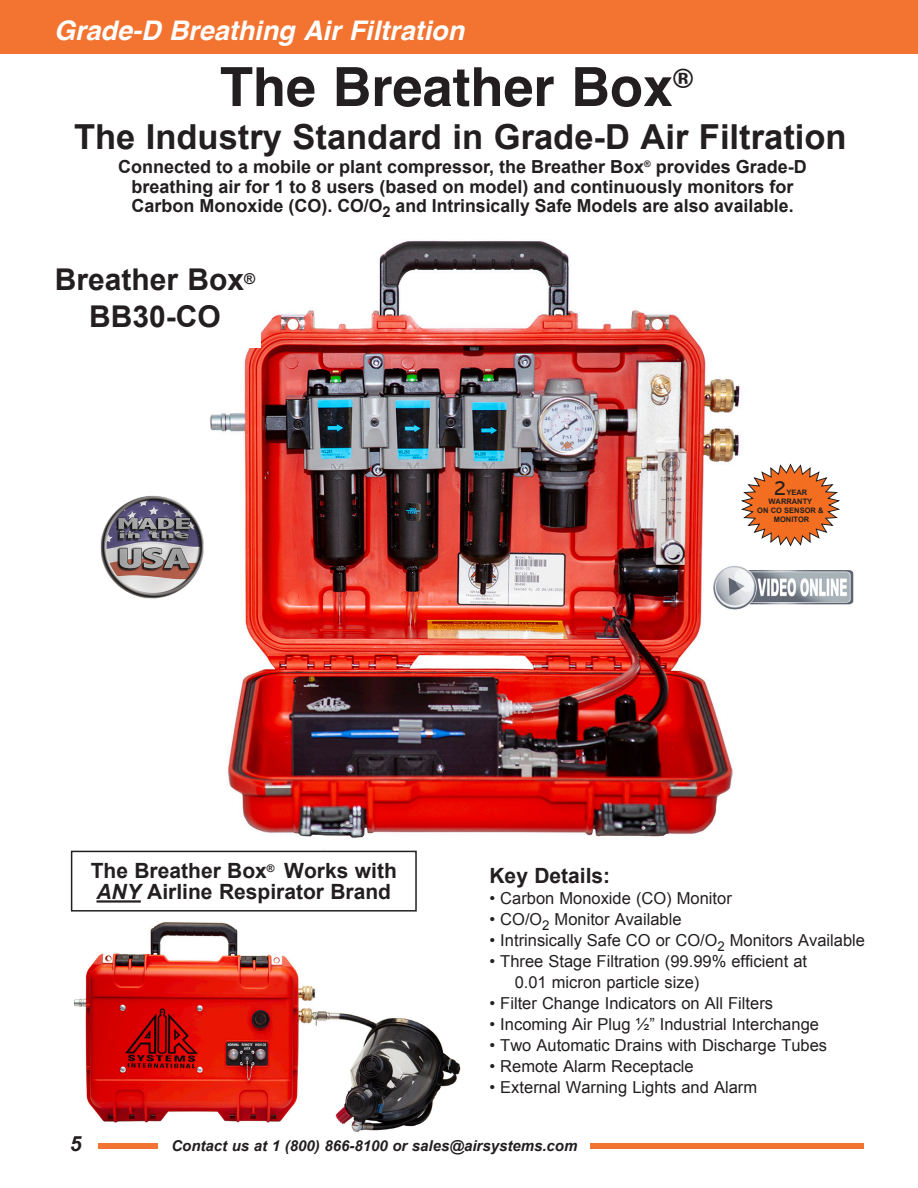
<style>
.page{position:relative;width:918px;height:1188px;background:#fff}
.page>*{position:absolute;margin:0;border:0;box-sizing:border-box;transform-origin:0 0}
.t1{font:700 54px "Helvetica";color:#231f20}
.t2{font:700 34.5px "Arial";color:#231f20}
.t3{font:700 30px "Arial";color:#231f20}
.t4{font:italic 700 27px "Helvetica";color:#fff}
.t5{font:700 21px "Arial";color:#231f20}
.t6{font:italic 700 21px "Arial";color:#231f20}
.t7{font:21px "Abadi MT Std";color:#231f20}
.t8{font:700 18px "Arial";color:#231f20}
.t9{font:16.5px "Arial";color:#231f20}
.t10{font:italic 700 15px "Arial";color:#231f20}
.t11{font:700 7.5px "Arial";color:#231f20}
.s1{font-style:italic}
</style>
<div class="page">
<img style="left:185px;top:240px;width:555px;height:611px">
<div style="left:58px;top:1143px;width:806px;height:6px;background:#f37331"></div>
<div style="left:159px;top:1134px;width:431px;height:24px;background:#fff"></div>
<div style="left:913px;top:0;width:5px;height:54px;background:#f37331"></div>
<div style="left:54px;top:1134px;width:43px;height:23px;background:#fff"></div>
<svg style="left:741px;top:463px;width:99px;height:84px"></svg>
<img style="left:100px;top:496px;width:104px;height:103px">
<div style="left:0;top:0;width:917px;height:54px;background:#f37331"></div>
<div style="left:49px;top:248px;width:212px;height:99px;background:#fff"></div>
<hr style="left:97px;top:900px;width:44px;height:3px;background:#231f20">
<div style="left:71px;top:851px;width:346px;height:61px;border:2px solid #231f20"></div>
<img style="left:706px;top:560px;width:148px;height:60px">
<img style="left:73px;top:922px;width:388px;height:210px">
<p class="t4" style="left:54px;top:8px;width:412px">Grade-D Breathing Air Filtration</p>
<p class="t1" style="left:220px;top:43px;width:475px">The Breather Box<sup>®</sup></p>
<p class="t2" style="left:74px;top:114px;width:774px">The Industry Standard in Grade-D Air Filtration</p>
<p class="t8" style="left:118px;top:155px;width:690px">Connected to a mobile or plant compressor, the Breather Box<sup>®</sup> provides Grade-D</p>
<p class="t8" style="left:131px;top:175px;width:664px">breathing air for 1 to 8 users (based on model) and continuously monitors for</p>
<p class="t8" style="left:131px;top:194px;width:664px">Carbon Monoxide (CO). CO/O<sub>2</sub> and Intrinsically Safe Models are also available.</p>
<p class="t3" style="left:55px;top:259px;width:202px">Breather Box<sup>®</sup></p>
<p class="t3" style="left:89px;top:297px;width:133px">BB30-CO</p>
<p class="t7" style="left:774px;top:476px;width:14px">2</p>
<p class="t11" style="left:786px;top:487px;width:22px">YEAR</p>
<p class="t11" style="left:769px;top:496px;width:45px">WARRANTY</p>
<p class="t11" style="left:757px;top:505px;width:68px">ON CO SENSOR &amp;</p>
<p class="t11" style="left:774px;top:514px;width:37px">MONITOR</p>
<p class="t5" style="left:91px;top:857px;width:308px">The Breather Box<sup>®</sup> Works with</p>
<p class="t5" style="left:97px;top:878px;width:296px"><span class="s1">ANY</span> Airline Respirator Brand</p>
<p class="t5" style="left:490px;top:862px;width:122px">Key Details:</p>
<p class="t9" style="left:490px;top:888px;width:244px">• Carbon Monoxide (CO) Monitor</p>
<p class="t9" style="left:490px;top:909px;width:194px">• CO/O<sub>2</sub> Monitor Available</p>
<p class="t9" style="left:490px;top:930px;width:377px">• Intrinsically Safe CO or CO/O<sub>2</sub> Monitors Available</p>
<p class="t9" style="left:490px;top:951px;width:319px">• Three Stage Filtration (99.99% efficient at</p>
<p class="t9" style="left:515px;top:972px;width:186px">0.01 micron particle size)</p>
<p class="t9" style="left:490px;top:993px;width:285px">• Filter Change Indicators on All Filters</p>
<p class="t9" style="left:490px;top:1014px;width:331px">• Incoming Air Plug ½” Industrial Interchange</p>
<p class="t9" style="left:490px;top:1035px;width:339px">• Two Automatic Drains with Discharge Tubes</p>
<p class="t9" style="left:490px;top:1056px;width:206px">• Remote Alarm Receptacle</p>
<p class="t9" style="left:490px;top:1077px;width:269px">• External Warning Lights and Alarm</p>
<p class="t6" style="left:70px;top:1130px;width:13px">5</p>
<p class="t10" style="left:171px;top:1136px;width:408px">Contact us at 1 (800) 866-8100 or sales@airsystems.com</p>
</div>
